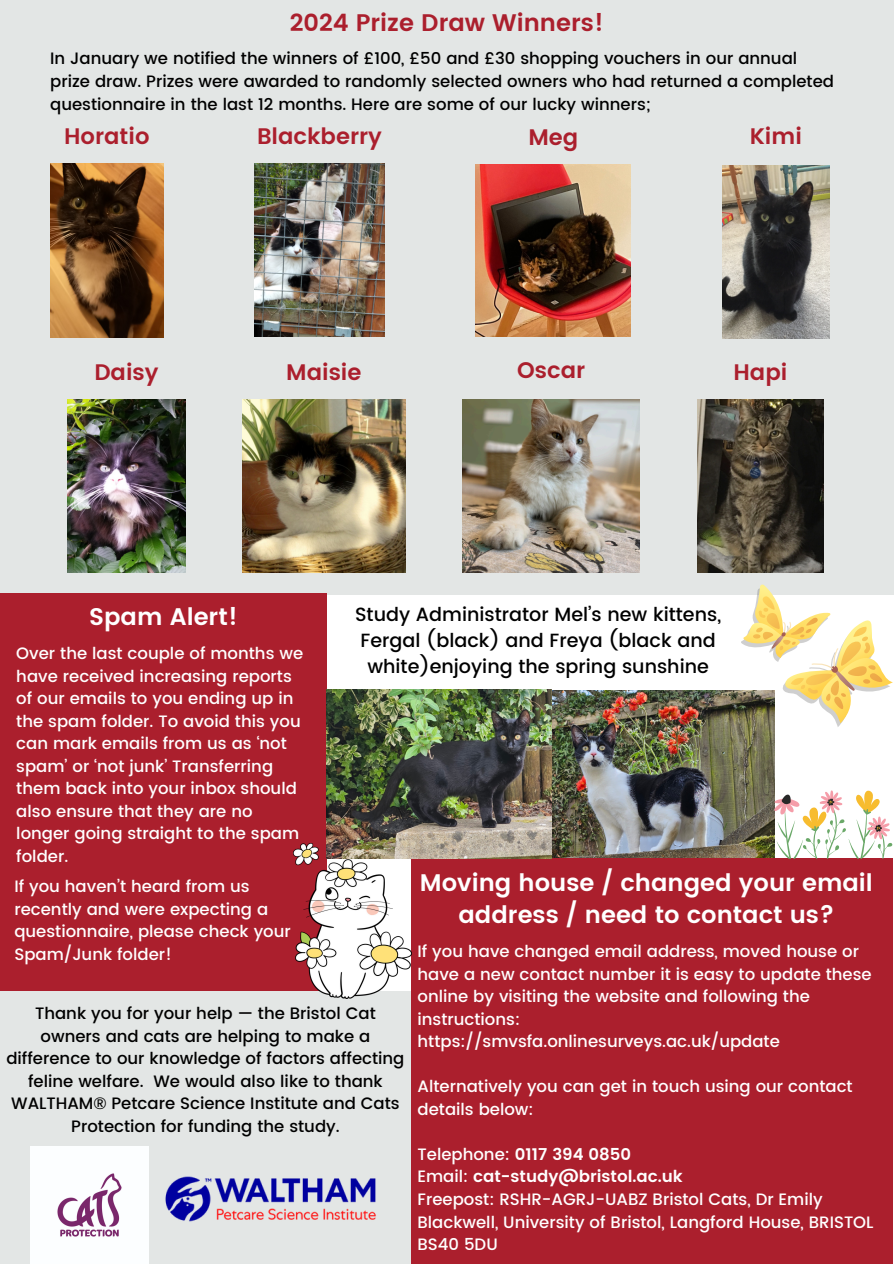
<style>
.page{position:relative;width:894px;height:1264px;background:#fff}
.page>*{position:absolute;margin:0;border:0;box-sizing:border-box;transform-origin:0 0}
.t1{font:600 24px/32.7px "Poppins";color:#fff;text-align:center}
.t2{font:600 24px "Poppins";color:#ab1f2d}
.t3{font:600 22.5px "Poppins";color:#ab1f2d}
.t4{font:500 19.05px/25.8px "Poppins";color:#000;text-align:center}
.t5{font:500 16.5px/22.5px "Poppins";color:#fff}
.t6{font:500 16.5px/22.5px "Poppins";color:#000;text-align:center}
.t7{font:600 16.5px "Poppins";color:#fff}
.s1{font-weight:500}
</style>
<div class="page">
<div style="left:0;top:0;width:893px;height:594px;background:#e3e6e5"></div>
<img style="left:50px;top:163px;width:114px;height:175px">
<img style="left:242px;top:399px;width:163px;height:174px">
<img style="left:68px;top:399px;width:117px;height:174px">
<img style="left:254px;top:163px;width:131px;height:173px">
<img style="left:697px;top:399px;width:126px;height:174px">
<img style="left:462px;top:399px;width:177px;height:174px">
<img style="left:475px;top:165px;width:155px;height:172px">
<img style="left:722px;top:166px;width:107px;height:172px">
<div style="left:0;top:991px;width:411px;height:272px;background:#e3e6e5"></div>
<img style="left:148px;top:1154px;width:228px;height:72px">
<div style="left:411px;top:858px;width:481px;height:405px;background:#ab1f2d"></div>
<div style="left:0;top:593px;width:326px;height:398px;background:#ab1f2d"></div>
<img style="left:326px;top:689px;width:448px;height:169px">
<img style="left:293px;top:843px;width:118px;height:155px">
<svg style="left:740px;top:584px;width:152px;height:143px"></svg>
<svg style="left:774px;top:790px;width:118px;height:68px"></svg>
<img style="left:30px;top:1146px;width:118px;height:117px">
<p class="t2" style="left:289px;top:8px;width:315px">2024 Prize Draw Winners!</p>
<p class="t6" style="left:50px;top:47px;width:785px;line-height:23px;text-align:left">In January we notified the winners of £100, £50 and £30 shopping vouchers in our annual prize draw. Prizes were awarded to randomly selected owners who had returned a completed questionnaire in the last 12 months. Here are some of our lucky winners;</p>
<p class="t3" style="left:64px;top:123px;width:87px">Horatio</p>
<p class="t3" style="left:257px;top:123px;width:126px">Blackberry</p>
<h1 class="t3" style="left:528px;top:124px;width:51px">Meg</h1>
<p class="t3" style="left:749px;top:123px;width:54px">Kimi</p>
<p class="t3" style="left:94px;top:359px;width:66px">Daisy</p>
<p class="t3" style="left:517px;top:357px;width:69px">Oscar</p>
<p class="t3" style="left:733px;top:359px;width:55px">Hapi</p>
<p class="t3" style="left:286px;top:359px;width:77px">Maisie</p>
<p class="t1" style="left:89px;top:600px;width:150px">Spam Alert!</p>
<p class="t4" style="left:355px;top:601px;width:367px">Study Administrator Mel’s new kittens,<br>Fergal (black) and Freya (black and white)enjoying the spring sunshine</p>
<p class="t5" style="left:16px;top:642px;width:288px">Over the last couple of months we have received increasing reports of our emails to you ending up in the spam folder. To avoid this you can mark emails from us as ‘not spam’ or ‘not junk’ Transferring them back into your inbox should also ensure that they are no longer going straight to the spam folder.</p>
<h1 class="t5" style="left:14px;top:875px;width:278px">If you haven’t heard from us recently and were expecting a questionnaire, please check your<br>Spam/Junk folder!</h1>
<p class="t1" style="left:420px;top:865px;width:454px">Moving house / changed your email address / need to contact us?</p>
<h1 class="t5" style="left:417px;top:940px;width:455px">If you have changed email address, moved house or have a new contact number it is easy to update these online by visiting the website and following the instructions:</h1>
<h1 class="t5" style="left:417px;top:1030px;width:364px">https://smvsfa.onlinesurveys.ac.uk/update</h1>
<h1 class="t5" style="left:417px;top:1075px;width:436px">Alternatively you can get in touch using our contact details below:</h1>
<p class="t7" style="left:417px;top:1144px;width:215px"><span class="s1">Telephone:</span> 0117 394 0850</p>
<p class="t7" style="left:417px;top:1167px;width:267px"><span class="s1">Email:</span> cat-study@bristol.ac.uk</p>
<p class="t5" style="left:417px;top:1187px;width:457px">Freepost: RSHR-AGRJ-UABZ Bristol Cats, Dr Emily<br>Blackwell, University of Bristol, Langford House, BRISTOL<br>BS40 5DU</p>
<p class="t6" style="left:6px;top:1002px;width:399px">Thank you for your help — the Bristol Cat owners and cats are helping to make a difference to our knowledge of factors affecting feline welfare. We would also like to thank</p>
<h1 class="t6" style="left:11px;top:1092px;width:390px">WALTHAM® Petcare Science Institute and Cats<br>Protection for funding the study.</h1>
</div>
